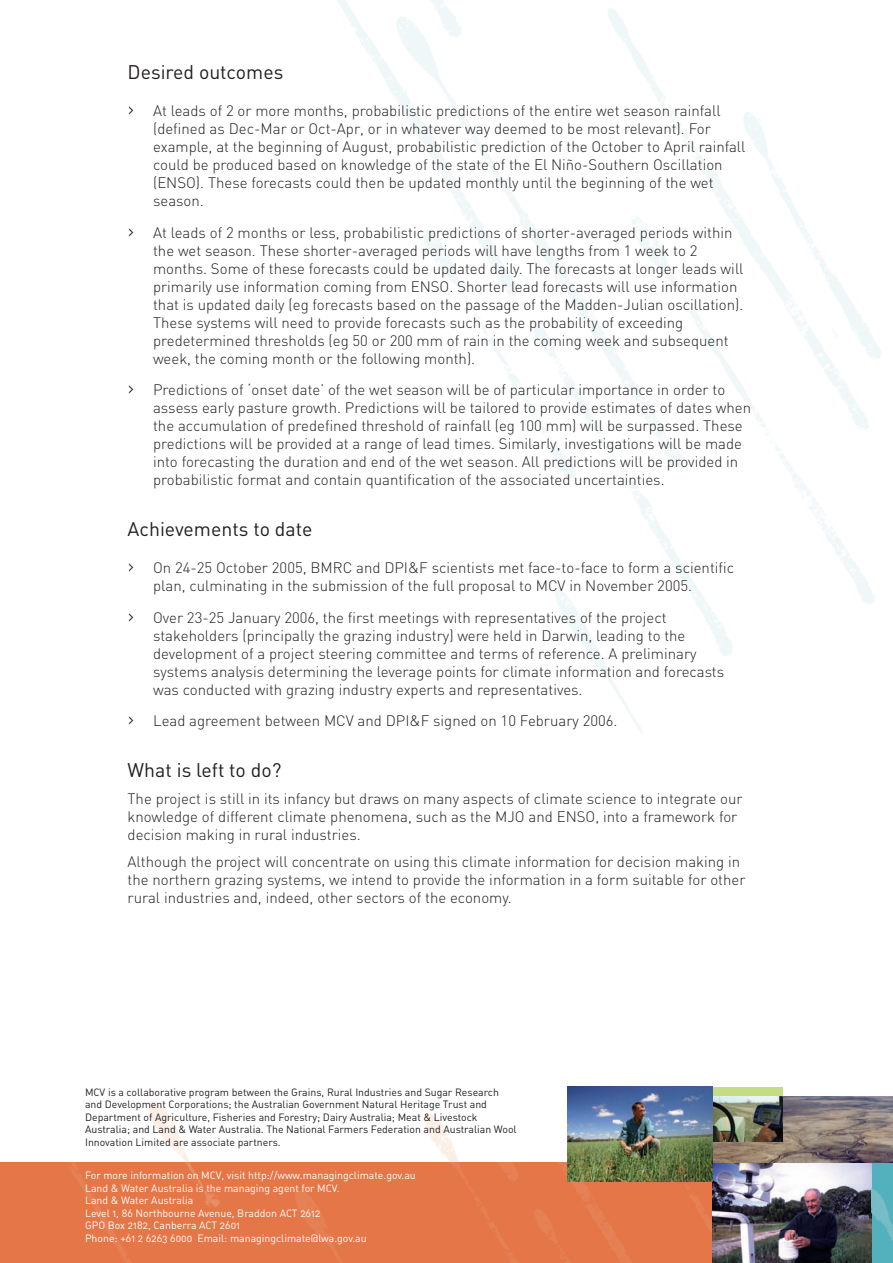
<style>
.page{position:relative;width:893px;height:1263px;background:#fff}
.page>*{position:absolute;margin:0;border:0;box-sizing:border-box;transform-origin:0 0}
._04_body_heading{font:19.5px "DIN";color:#231f20}
._08_tab{font:300 15px/18px "DIN";color:#231f20}
._08_tab_first_line{font:300 15px/18px "DIN";color:#231f20}
._06_body_first_line{font:300 15px/18px "DIN";color:#231f20}
._06_bullet_points{font:10.5px/12.6px "DIN Regular Alternate";color:#231f20}
._06_bullet_points-2{font:10.5px "DIN Regular Alternate";color:#fff}
.s1{font-size:21px}
</style>
<div class="page">
<img style="left:424px;top:1114px;width:35px;height:48px">
<img style="left:149px;top:1102px;width:40px;height:60px">
<div style="left:0;top:1162px;width:733px;height:101px;background:#e47648"></div>
<img style="left:69px;top:1162px;width:644px;height:101px">
<div style="left:175px;top:1162px;width:36px;height:47px;background:#e47648"></div>
<div style="left:850px;top:1162px;width:43px;height:101px;background:#53b1bd"></div>
<div style="left:712px;top:1086px;width:70px;height:28px;background:#c4dc83"></div>
<img style="left:713px;top:1162px;width:159px;height:101px">
<img style="left:713px;top:1096px;width:180px;height:66px">
<img style="left:713px;top:1096px;width:69px;height:46px">
<img style="left:872px;top:1189px;width:21px;height:52px">
<img style="left:182px;top:1162px;width:46px;height:56px">
<img style="left:567px;top:1086px;width:146px;height:95px">
<p class="_04_body_heading" style="left:128px;top:61px;width:157px">Desired outcomes</p>
<p class="_08_tab_first_line" style="left:153px;top:101px;width:594px;text-indent:-26px"><span class="s1">›</span> At leads of 2 or more months, probabilistic predictions of the entire wet season rainfall (defined as Dec-Mar or Oct-Apr, or in whatever way deemed to be most relevant). For example, at the beginning of August, probabilistic prediction of the October to April rainfall could be produced based on knowledge of the state of the El Niño-Southern Oscillation (ENSO). These forecasts could then be updated monthly until the beginning of the wet season.</p>
<p class="_08_tab" style="left:153px;top:223px;width:592px;text-indent:-26px"><span class="s1">›</span> At leads of 2 months or less, probabilistic predictions of shorter-averaged periods within the wet season. These shorter-averaged periods will have lengths from 1 week to 2 months. Some of these forecasts could be updated daily. The forecasts at longer leads will primarily use information coming from ENSO. Shorter lead forecasts will use information that is updated daily (eg forecasts based on the passage of the Madden-Julian oscillation).<br>These systems will need to provide forecasts such as the probability of exceeding predetermined thresholds (eg 50 or 200 mm of rain in the coming week and subsequent week, the coming month or the following month).</p>
<p class="_08_tab" style="left:153px;top:380px;width:600px;text-indent:-26px"><span class="s1">›</span> Predictions of ‘onset date’ of the wet season will be of particular importance in order to assess early pasture growth. Predictions will be tailored to provide estimates of dates when the accumulation of predefined threshold of rainfall (eg 100 mm) will be surpassed. These predictions will be provided at a range of lead times. Similarly, investigations will be made into forecasting the duration and end of the wet season. All predictions will be provided in probabilistic format and contain quantification of the associated uncertainties.</p>
<p class="_04_body_heading" style="left:128px;top:517px;width:186px">Achievements to date</p>
<p class="_08_tab_first_line" style="left:153px;top:558px;width:583px;text-indent:-26px"><span class="s1">›</span> On 24-25 October 2005, BMRC and DPI&amp;F scientists met face-to-face to form a scientific plan, culminating in the submission of the full proposal to MCV in November 2005.</p>
<p class="_08_tab" style="left:153px;top:608px;width:573px;text-indent:-26px"><span class="s1">›</span> Over 23-25 January 2006, the first meetings with representatives of the project stakeholders (principally the grazing industry) were held in Darwin, leading to the development of a project steering committee and terms of reference. A preliminary systems analysis determining the leverage points for climate information and forecasts was conducted with grazing industry experts and representatives.</p>
<p class="_08_tab" style="left:128px;top:711px;width:491px"><span class="s1">›</span> Lead agreement between MCV and DPI&amp;F signed on 10 February 2006.</p>
<p class="_04_body_heading" style="left:128px;top:758px;width:155px">What is left to do?</p>
<p class="_06_body_first_line" style="left:128px;top:789px;width:616px">The project is still in its infancy but draws on many aspects of climate science to integrate our knowledge of different climate phenomena, such as the MJO and ENSO, into a framework for decision making in rural industries.</p>
<p class="_06_body_first_line" style="left:128px;top:852px;width:619px">Although the project will concentrate on using this climate information for decision making in the northern grazing systems, we intend to provide the information in a form suitable for other rural industries and, indeed, other sectors of the economy.</p>
<p class="_06_bullet_points" style="left:85px;top:1085px;width:433px">MCV is a collaborative program between the Grains, Rural Industries and Sugar Research and Development Corporations; the Australian Government Natural Heritage Trust and Department of Agriculture, Fisheries and Forestry; Dairy Australia; Meat &amp; Livestock Australia; and Land &amp; Water Australia. The National Farmers Federation and Australian Wool Innovation Limited are associate partners.</p>
<p class="_06_bullet_points-2" style="left:85px;top:1168px;width:332px">For more information on MCV, visit http://www.managingclimate.gov.au</p>
<p class="_06_bullet_points-2" style="left:85px;top:1181px;width:256px">Land &amp; Water Australia is the managing agent for MCV.</p>
<p class="_06_bullet_points-2" style="left:85px;top:1193px;width:110px">Land &amp; Water Australia</p>
<p class="_06_bullet_points-2" style="left:85px;top:1206px;width:237px">Level 1, 86 Northbourne Avenue, Braddon ACT 2612</p>
<p class="_06_bullet_points-2" style="left:85px;top:1218px;width:157px">GPO Box 2182, Canberra ACT 2601</p>
<p class="_06_bullet_points-2" style="left:85px;top:1231px;width:283px">Phone: +61 2 6263 6000 Email: managingclimate@lwa.gov.au</p>
</div>
